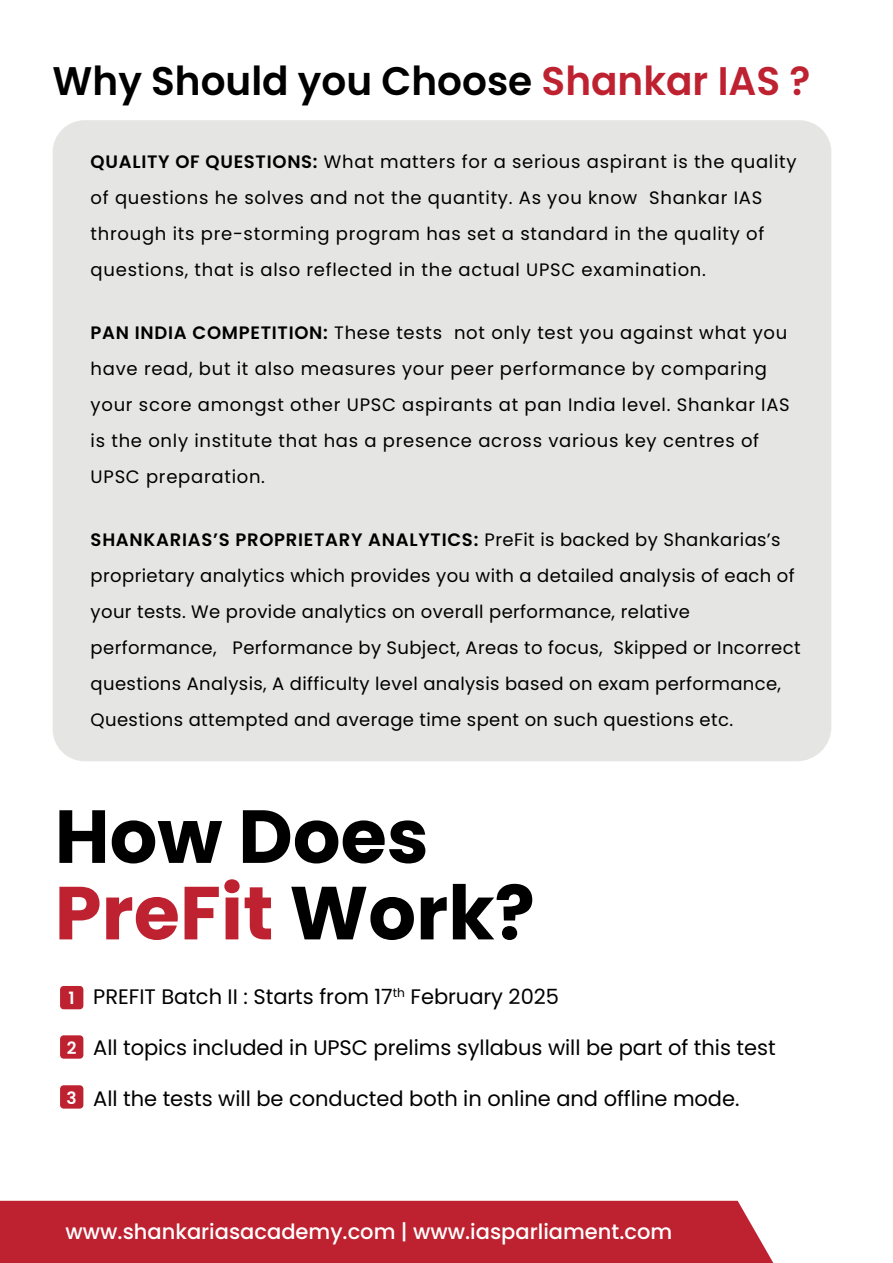
<style>
.page{position:relative;width:893px;height:1263px;background:#fff}
.page>*{position:absolute;margin:0;border:0;box-sizing:border-box;transform-origin:0 0}
.t1{font:700 75px/76.5px "Poppins";color:#000}
.t2{font:600 39.9px "Poppins";color:#000}
.t3{font:21px "Poppins";color:#000}
.t4{font:500 21px "Poppins";color:#fff}
.t5{font:18px/36px "Poppins";letter-spacing:.04em;color:#000}
.t6{font:18px/36px "Poppins";letter-spacing:.02em;color:#000}
.t7{font:600 16.95px "Poppins";color:#fff}
.s1{color:#be2231}
.s2{font-weight:600}
.s3{color:#be2130}
</style>
<div class="page">
<div style="left:53px;top:120px;width:778px;height:641px;background:#e5e5e4;border-radius:33px"></div>
<div style="left:0;top:1201px;width:773px;height:62px;background:#be2130"></div>
<div style="left:60px;top:986px;width:23px;height:23px;background:#be2130;border-radius:4px"></div>
<div style="left:60px;top:1035px;width:23px;height:24px;background:#be2130;border-radius:4px"></div>
<div style="left:60px;top:1085px;width:23px;height:23px;background:#be2130;border-radius:4px"></div>
<h2 class="t2" style="left:53px;top:58px;width:759px">Why Should you Choose <span class="s1">Shankar IAS ?</span></h2>
<p class="t5" style="left:91px;top:144px;width:707px"><span class="s2">QUALITY OF QUESTIONS:</span> What matters for a serious aspirant is the quality of questions he solves and not the quantity. As you know Shankar IAS through its pre-storming program has set a standard in the quality of questions, that is also reflected in the actual UPSC examination.</p>
<p class="t5" style="left:91px;top:315px;width:701px"><span class="s2">PAN INDIA COMPETITION:</span> These tests not only test you against what you have read, but it also measures your peer performance by comparing your score amongst other UPSC aspirants at pan India level. Shankar IAS is the only institute that has a presence across various key centres of UPSC preparation.</p>
<p class="t6" style="left:91px;top:522px;width:711px"><span class="s2">SHANKARIAS’S PROPRIETARY ANALYTICS:</span> PreFit is backed by Shankarias’s proprietary analytics which provides you with a detailed analysis of each of your tests. We provide analytics on overall performance, relative performance, Performance by Subject, Areas to focus, Skipped or Incorrect questions Analysis, A difficulty level analysis based on exam performance, Questions attempted and average time spent on such questions etc.</p>
<h1 class="t1" style="left:55px;top:799px;width:482px">How Does<br><span class="s3">PreFit</span> Work?</h1>
<p class="t7" style="left:69px;top:989px;width:8px">1</p>
<p class="t7" style="left:67px;top:1038px;width:11px">2</p>
<p class="t7" style="left:67px;top:1088px;width:12px">3</p>
<p class="t3" style="left:93px;top:984px;width:467px">PREFIT Batch II : Starts from 17<sup>th</sup> February 2025</p>
<p class="t3" style="left:93px;top:1035px;width:684px">All topics included in UPSC prelims syllabus will be part of this test</p>
<p class="t3" style="left:93px;top:1086px;width:648px">All the tests will be conducted both in online and offline mode.</p>
<p class="t4" style="left:66px;top:1219px;width:608px">www.shankariasacademy.com | www.iasparliament.com</p>
</div>
